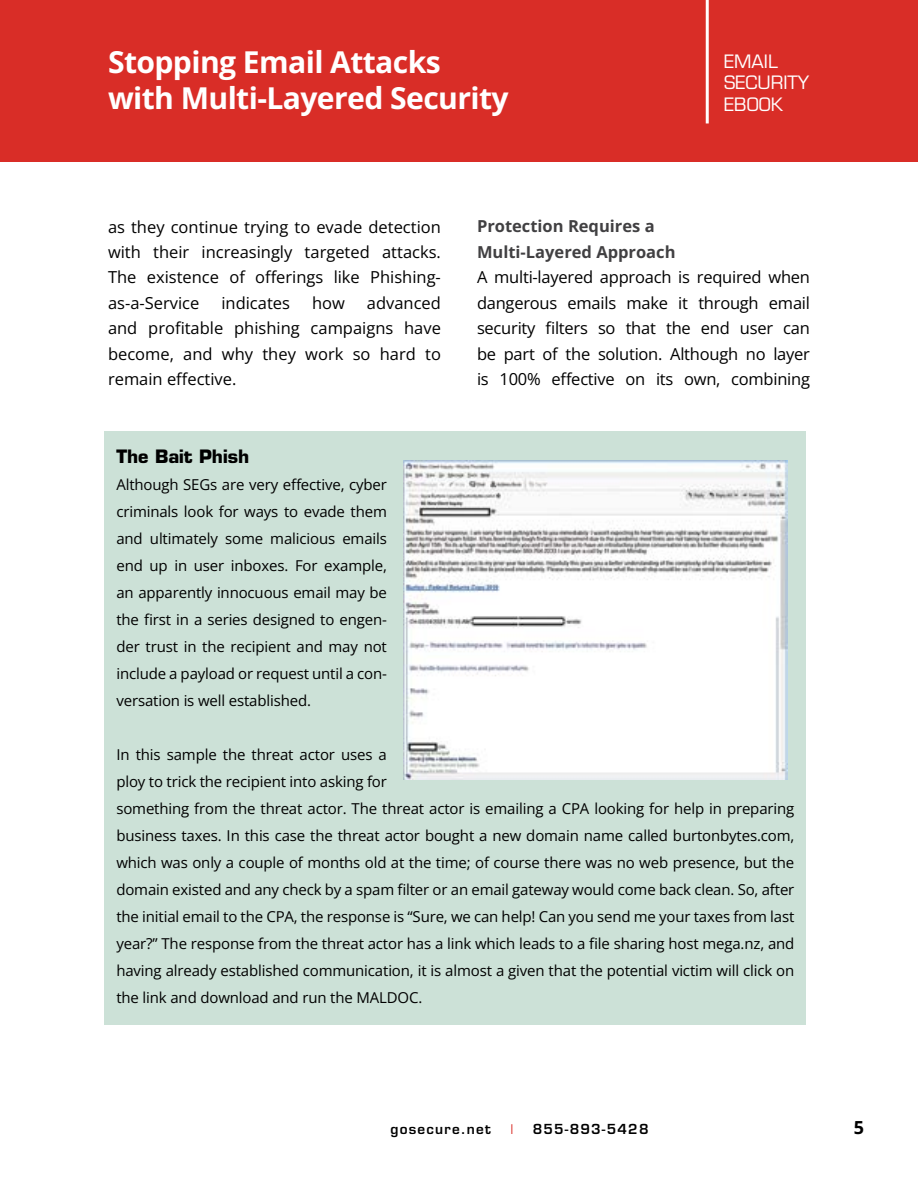
<style>
.page{position:relative;width:918px;height:1188px;background:#fff}
.page>*{position:absolute;margin:0;border:0;box-sizing:border-box;transform-origin:0 0}
.t1{font:700 30.15px/36px "Open Sans";letter-spacing:-.02em;color:#fff}
.t2{font:18px/21.6px "Eurostile LT Std";color:#fff}
.t3{font:700 18px "Eurostile LT Std";color:#000}
.t4{font:700 18px "Open Sans";color:#000}
.t5{font:16.5px/25.5px "Open Sans";color:#000;text-align:justify}
.t6{font:700 16.5px/25.5px "Open Sans";color:#414042}
.t7{font:15px/27px "Open Sans";letter-spacing:-.01em;color:#000;text-align:justify}
.t8{font:600 13.5px "Eurostile LT Std";letter-spacing:.09em;color:#000}
.t9{font:condensed 13.5px "Eurostile LT Std";color:#d92d27}
</style>
<div class="page">
<div style="left:104px;top:431px;width:702px;height:594px;background:#cce1d7"></div>
<img style="left:404px;top:460px;width:383px;height:319px">
<div style="left:0;top:0;width:918px;height:162px;background:#d92d27"></div>
<hr style="left:706px;top:0;width:3px;height:123px;background:#fff">
<h1 class="t1" style="left:108px;top:43px;width:402px">Stopping Email Attacks with Multi-Layered Security</h1>
<p class="t2" style="left:724px;top:50px;width:87px">EMAIL<br>SECURITY<br>EBOOK</p>
<p class="t5" style="left:108px;top:213px;width:334px">as they continue trying to evade detection with their increasingly targeted attacks.<br>The existence of offerings like Phishing&shy;as-a-Service</p>
<p class="t5" style="left:108px;top:290px;width:335px;text-indent:259px">advanced and profitable phishing campaigns have become, and why they work so hard to remain effective.</p>
<p class="t5" style="left:221px;top:290px;width:70px">indicates</p>
<p class="t5" style="left:312px;top:290px;width:34px">how</p>
<p class="t3" style="left:116px;top:445px;width:134px">The Bait Phish</p>
<p class="t7" style="left:116px;top:470px;width:272px">Although SEGs are very effective, cyber criminals look for ways to evade them and ultimately some malicious emails end up in user inboxes. For example, an apparently innocuous email may be the first in a series designed to engen&shy;der trust in the recipient and may not include a payload or request until a con&shy;versation is well established.</p>
<p class="t6" style="left:477px;top:213px;width:200px">Protection Requires a<br>Multi-Layered Approach</p>
<p class="t5" style="left:477px;top:264px;width:335px">A multi-layered approach is required when dangerous emails make it through email security filters so that the end user can be part of the solution. Although no layer is 100% effective on its own, combining</p>
<p class="t7" style="left:116px;top:740px;width:680px;text-align:left">In this sample the threat actor uses a<br>ploy to trick the recipient into asking for<br>something from the threat actor. The threat actor is emailing a CPA looking for help in preparing business taxes. In this case the threat actor bought a new domain name called burtonbytes.com, which was only a couple of months old at the time; of course there was no web presence, but the domain existed and any check by a spam filter or an email gateway would come back clean. So, after the initial email to the CPA, the response is “Sure, we can help! Can you send me your taxes from last year?” The response from the threat actor has a link which leads to a file sharing host mega.nz, and having already established communication, it is almost a given that the potential victim will click on the link and download and run the MALDOC.</p>
<p class="t8" style="left:391px;top:1121px;width:102px">gosecure.net</p>
<p class="t9" style="left:510px;top:1121px;width:4px">I</p>
<p class="t8" style="left:533px;top:1121px;width:117px">855-893-5428</p>
<p class="t4" style="left:854px;top:1115px;width:12px">5</p>
</div>
